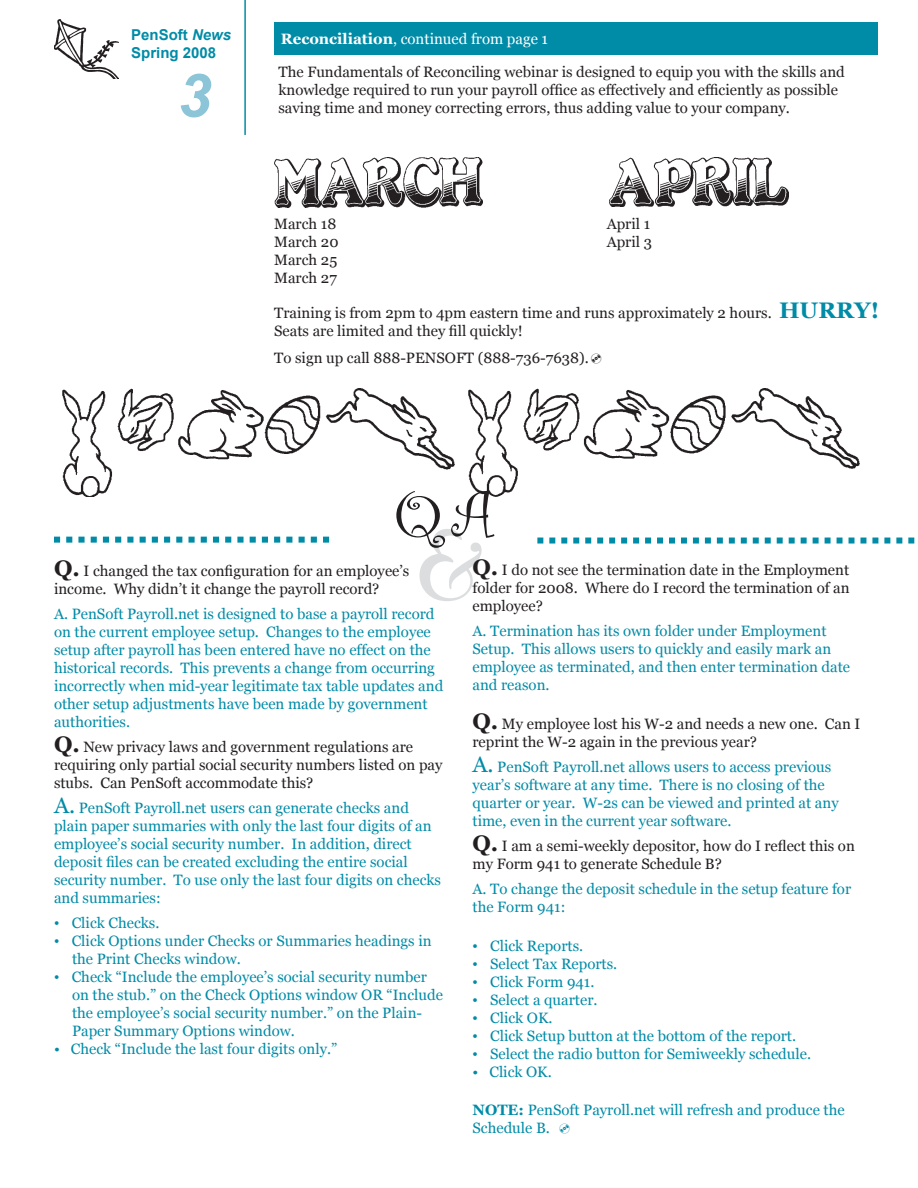
<style>
.page{position:relative;width:918px;height:1188px;background:#fff}
.page>*{position:absolute;margin:0;border:0;box-sizing:border-box;transform-origin:0 0}
.t1{font:700 97.5px "Bernhard Modern BT";color:#dcdddf}
.t2{font:67.5px "Curlz";color:#231f20}
.Subhead_2{font:italic 700 60px "Arial";color:#8bc5d7}
.Answer{font:15px/18px "Georgia";color:#008ba7}
.Answer-2{font:15px/18px "Georgia";color:#231f20}
.aHanging_indent{font:15px/18px "Georgia";color:#008ba7}
.Answer_Last{font:15px/18px "Georgia";color:#008ba7}
.Paragraph_Text{font:15px/18px "Georgia";color:#231f20}
.aBody_text{font:15px/18px "Georgia";color:#231f20}
.aHanging_indent_last{font:15px "Georgia";color:#008ba7}
.aHanging_indent-2{font:15px "Georgia";color:#231f20}
.Paragraph_Text-2{font:15px "Georgia";color:#fff}
.Text_Plain{font:700 15px "Arial";color:#008ba7}
.aHanging_indent_last-2{font:15px "Georgia";color:#231f20}
.s1{font-style:italic}
.s2{font-weight:700}
.s3{font-weight:700;font-size:22.5px;color:#008ba7}
.s4{font-weight:700;font-size:22.5px}
.s5{font-size:22.5px}
.s6{font-family:"Times New Roman"}
</style>
<div class="page">
<hr style="left:244px;top:0;width:2px;height:135px;background:#008ba7">
<svg style="left:54px;top:537px;width:275px;height:6px"></svg>
<svg style="left:537px;top:538px;width:378px;height:6px"></svg>
<img style="left:54px;top:19px;width:65px;height:59px">
<img style="left:609px;top:157px;width:179px;height:50px">
<img style="left:274px;top:158px;width:209px;height:49px">
<div style="left:274px;top:22px;width:604px;height:32px;background:#008ba7"></div>
<img style="left:63px;top:388px;width:391px;height:109px">
<img style="left:468px;top:388px;width:392px;height:109px">
<p class="Text_Plain" style="left:131px;top:24px;width:102px">PenSoft <span class="s1">News</span></p>
<p class="Text_Plain" style="left:131px;top:42px;width:87px">Spring 2008</p>
<p class="Subhead_2" style="left:178px;top:57px;width:35px">3</p>
<p class="Paragraph_Text-2" style="left:281px;top:30px;width:269px"><span class="s2">Reconciliation</span>, continued from page 1</p>
<p class="Paragraph_Text" style="left:278px;top:63px;width:568px">The Fundamentals of Reconciling webinar is designed to equip you with the skills and knowledge required to run your payroll office as effectively and efficiently as possible saving time and money correcting errors, thus adding value to your company.</p>
<p class="aHanging_indent-2" style="left:274px;top:215px;width:64px">March 18</p>
<p class="aHanging_indent-2" style="left:274px;top:233px;width:66px">March 20</p>
<p class="aHanging_indent-2" style="left:274px;top:251px;width:65px">March 25</p>
<p class="aHanging_indent-2" style="left:274px;top:269px;width:64px">March 27</p>
<p class="aHanging_indent-2" style="left:607px;top:216px;width:45px">April 1</p>
<p class="aHanging_indent_last-2" style="left:607px;top:234px;width:47px">April 3</p>
<p class="aBody_text" style="left:274px;top:304px;width:606px">Training is from 2pm to 4pm eastern time and runs approximately 2 hours. <span class="s3">HURRY!<br></span>Seats are limited and they fill quickly!</p>
<p class="aBody_text" style="left:274px;top:349px;width:316px">To sign up call 888-PENSOFT (888-736-7638).</p>
<p class="t2" style="left:394px;top:467px;width:101px">QA</p>
<p class="Answer-2" style="left:54px;top:561px;width:357px"><span class="s4">Q.</span> I changed the tax configuration for an employee’s income. Why didn’t it change the payroll record?</p>
<p class="Answer" style="left:54px;top:605px;width:391px">A. PenSoft Payroll.net is designed to base a payroll record on the current employee setup. Changes to the employee setup after payroll has been entered have no effect on the historical records. This prevents a change from occurring incorrectly when mid-year legitimate tax table updates and other setup adjustments have been made by government authorities.</p>
<p class="Answer-2" style="left:54px;top:738px;width:390px"><span class="s4">Q.</span> New privacy laws and government regulations are requiring only partial social security numbers listed on pay stubs. Can PenSoft accommodate this?</p>
<p class="Answer" style="left:54px;top:799px;width:389px"><span class="s5">A.</span> PenSoft Payroll.net users can generate checks and plain paper summaries with only the last four digits of an employee’s social security number. In addition, direct deposit files can be created excluding the entire social security number. To use only the last four digits on checks and summaries:</p>
<p class="aHanging_indent" style="left:54px;top:914px;width:107px"><span class="s6">•</span> Click Checks.</p>
<p class="aHanging_indent" style="left:72px;top:932px;width:361px;text-indent:-18px"><span class="s6">•</span> Click Options under Checks or Summaries headings in the Print Checks window.</p>
<p class="aHanging_indent" style="left:72px;top:968px;width:372px;text-indent:-18px"><span class="s6">•</span> Check “Include the employee’s social security number on the stub.” on the Check Options window OR “Include the employee’s social security number.” on the Plain-Paper Summary Options window.</p>
<p class="aHanging_indent_last" style="left:54px;top:1041px;width:285px">• Check “Include the last four digits only.”</p>
<p class="t1" style="left:412px;top:503px;width:75px">&amp;</p>
<p class="Answer-2" style="left:472px;top:561px;width:379px;text-align:justify"><span class="s4">Q.</span> I do not see the termination date in the Employment folder for 2008. Where do I record the termination of an employee?</p>
<p class="Answer_Last" style="left:472px;top:622px;width:379px">A. Termination has its own folder under Employment Setup. This allows users to quickly and easily mark an employee as terminated, and then enter termination date and reason.</p>
<p class="Answer-2" style="left:472px;top:715px;width:390px"><span class="s4">Q.</span> My employee lost his W-2 and needs a new one. Can I reprint the W-2 again in the previous year?</p>
<p class="Answer" style="left:472px;top:758px;width:368px"><span class="s5">A.</span> PenSoft Payroll.net allows users to access previous year’s software at any time. There is no closing of the quarter or year. W-2s can be viewed and printed at any time, even in the current year software.</p>
<p class="Answer-2" style="left:472px;top:837px;width:384px"><span class="s4">Q.</span> I am a semi-weekly depositor, how do I reflect this on my Form 941 to generate Schedule B?</p>
<p class="Answer_Last" style="left:472px;top:880px;width:380px">A. To change the deposit schedule in the setup feature for the Form 941:</p>
<p class="aHanging_indent" style="left:472px;top:936px;width:112px"><span class="s6">•</span> Click Reports.</p>
<p class="aHanging_indent" style="left:472px;top:954px;width:146px"><span class="s6">•</span> Select Tax Reports.</p>
<p class="aHanging_indent" style="left:472px;top:972px;width:123px"><span class="s6">•</span> Click Form 941.</p>
<p class="aHanging_indent" style="left:472px;top:990px;width:127px"><span class="s6">•</span> Select a quarter.</p>
<p class="aHanging_indent" style="left:472px;top:1008px;width:82px"><span class="s6">•</span> Click OK.</p>
<p class="aHanging_indent" style="left:472px;top:1026px;width:325px"><span class="s6">•</span> Click Setup button at the bottom of the report.</p>
<p class="aHanging_indent" style="left:472px;top:1044px;width:340px"><span class="s6">•</span> Select the radio button for Semiweekly schedule.</p>
<p class="aHanging_indent_last" style="left:472px;top:1063px;width:81px">• Click OK.</p>
<p class="Answer_Last" style="left:472px;top:1101px;width:374px"><span class="s2">NOTE:</span> PenSoft Payroll.net will refresh and produce the<br>Schedule B.</p>
</div>
